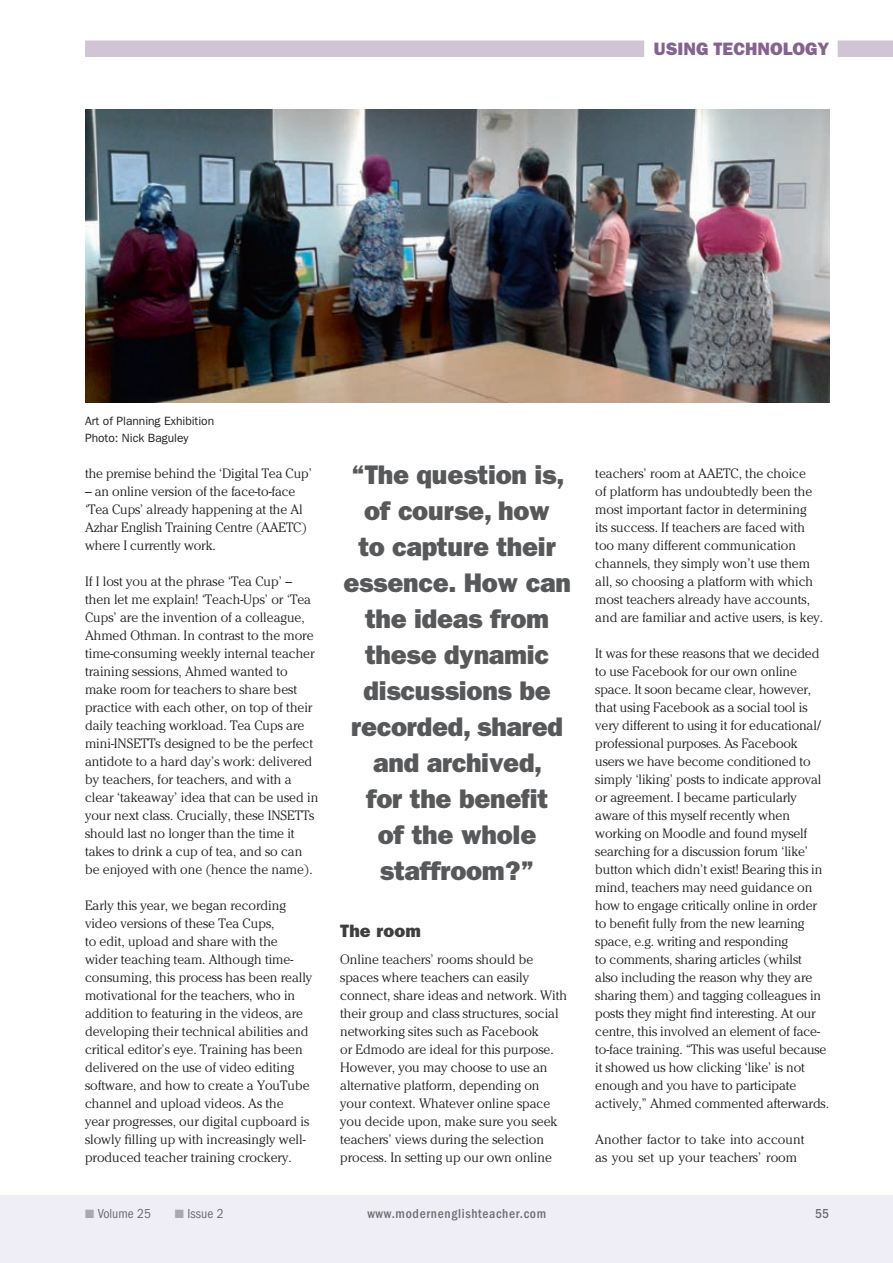
<style>
.page{position:relative;width:893px;height:1263px;background:#fff}
.page>*{position:absolute;margin:0;border:0;box-sizing:border-box;transform-origin:0 0}
.t1{font:27px/36px "ITC Franklin Gothic Std Hvy";letter-spacing:-.01em;color:#57585a;text-align:center}
.t2{font:18px "ITC Franklin Gothic Std Hvy";color:#866291}
.t3{font:18px "ITC Franklin Gothic Std Hvy";letter-spacing:.01em;color:#3e3e3f}
.t4{font:300 13.5px/18px "Cheltenham Std";letter-spacing:-.005em;color:#231f20}
.t5{font:500 condensed 13.5px "ITC Franklin Gothic Std";letter-spacing:.05em;color:#6c6d70}
.t6{font:condensed 13.5px "ITC Franklin Gothic Std";color:#6c6d70}
.t7{font:12px/16.5px "ITC Franklin Gothic Std";letter-spacing:-.005em;color:#231f20}
.s1{color:#a8a9ad}
</style>
<div class="page">
<div style="left:0;top:1195px;width:893px;height:68px;background:#efeef6"></div>
<div style="left:85px;top:40px;width:808px;height:17px;background:#d0c4d5"></div>
<div style="left:644px;top:34px;width:194px;height:33px;background:#fff"></div>
<img style="left:85px;top:109px;width:744px;height:294px">
<h2 class="t2" style="left:654px;top:38px;width:177px">USING TECHNOLOGY</h2>
<p class="t7" style="left:85px;top:413px;width:131px">Art of Planning Exhibition<br>Photo: Nick Baguley</p>
<p class="t4" style="left:85px;top:464px;width:228px">the premise behind the ‘Digital Tea Cup’</p>
<p class="t4" style="left:85px;top:482px;width:224px">– an online version of the face-to-face ‘Tea Cups’ already happening at the Al Azhar English Training Centre (AAETC) where I currently work.</p>
<p class="t4" style="left:85px;top:572px;width:235px">If I lost you at the phrase ‘Tea Cup’ – then let me explain! ‘Teach-Ups’ or ‘Tea Cups’ are the invention of a colleague, Ahmed Othman. In contrast to the more time-consuming weekly internal teacher training sessions, Ahmed wanted to make room for teachers to share best practice with each other, on top of their daily teaching workload. Tea Cups are mini-INSETTs designed to be the perfect antidote to a hard day’s work: delivered by teachers, for teachers, and with a clear ‘takeaway’ idea that can be used in your next class. Crucially, these INSETTs should last no longer than the time it takes to drink a cup of tea, and so can be enjoyed with one (hence the name).</p>
<p class="t4" style="left:85px;top:896px;width:229px">Early this year, we began recording video versions of these Tea Cups,<br>to edit, upload and share with the wider teaching team. Although time&shy;consuming, this process has been really motivational for the teachers, who in addition to featuring in the videos, are developing their technical abilities and critical editor’s eye. Training has been delivered on the use of video editing software, and how to create a YouTube channel and upload videos. As the<br>year progresses, our digital cupboard is slowly filling up with increasingly well&shy;produced teacher training crockery.</p>
<h1 class="t1" style="left:343px;top:457px;width:229px">“The question is, of course, how<br>to capture their essence. How can the ideas from these dynamic discussions be recorded, shared and archived,<br>for the benefit<br>of the whole staffroom?”</h1>
<h2 class="t3" style="left:340px;top:920px;width:82px">The room</h2>
<p class="t4" style="left:340px;top:950px;width:228px">Online teachers’ rooms should be spaces where teachers can easily connect, share ideas and network. With their group and class structures, social networking sites such as Facebook<br>or Edmodo are ideal for this purpose.<br>However, you may choose to use an alternative platform, depending on your context. Whatever online space you decide upon, make sure you seek teachers’ views during the selection process. In setting up our own online</p>
<p class="t4" style="left:595px;top:464px;width:229px">teachers’ room at AAETC, the choice<br>of platform has undoubtedly been the most important factor in determining<br>its success. If teachers are faced with too many different communication channels, they simply won’t use them all, so choosing a platform with which most teachers already have accounts, and are familiar and active users, is key.</p>
<p class="t4" style="left:595px;top:644px;width:235px">It was for these reasons that we decided to use Facebook for our own online space. It soon became clear, however, that using Facebook as a social tool is very different to using it for educational/ professional purposes. As Facebook users we have become conditioned to simply ‘liking’ posts to indicate approval or agreement. I became particularly aware of this myself recently when working on Moodle and found myself searching for a discussion forum ‘like’ button which didn’t exist! Bearing this in mind, teachers may need guidance on how to engage critically online in order to benefit fully from the new learning space, e.g. writing and responding<br>to comments, sharing articles (whilst<br>also including the reason why they are sharing them) and tagging colleagues in posts they might find interesting. At our centre, this involved an element of face&shy;to-face training. “This was useful because it showed us how clicking ‘like’ is not enough and you have to participate actively,” Ahmed commented afterwards.</p>
<p class="t4" style="left:595px;top:1130px;width:211px">Another factor to take into account as you set up your teachers’ room</p>
<p class="t6" style="left:85px;top:1206px;width:68px"><span class="s1">■</span> Volume 25</p>
<p class="t6" style="left:175px;top:1206px;width:50px"><span class="s1">■</span> Issue 2</p>
<p class="t5" style="left:367px;top:1206px;width:180px">www.modernenglishteacher.com</p>
<p class="t5" style="left:815px;top:1206px;width:16px">55</p>
</div>
